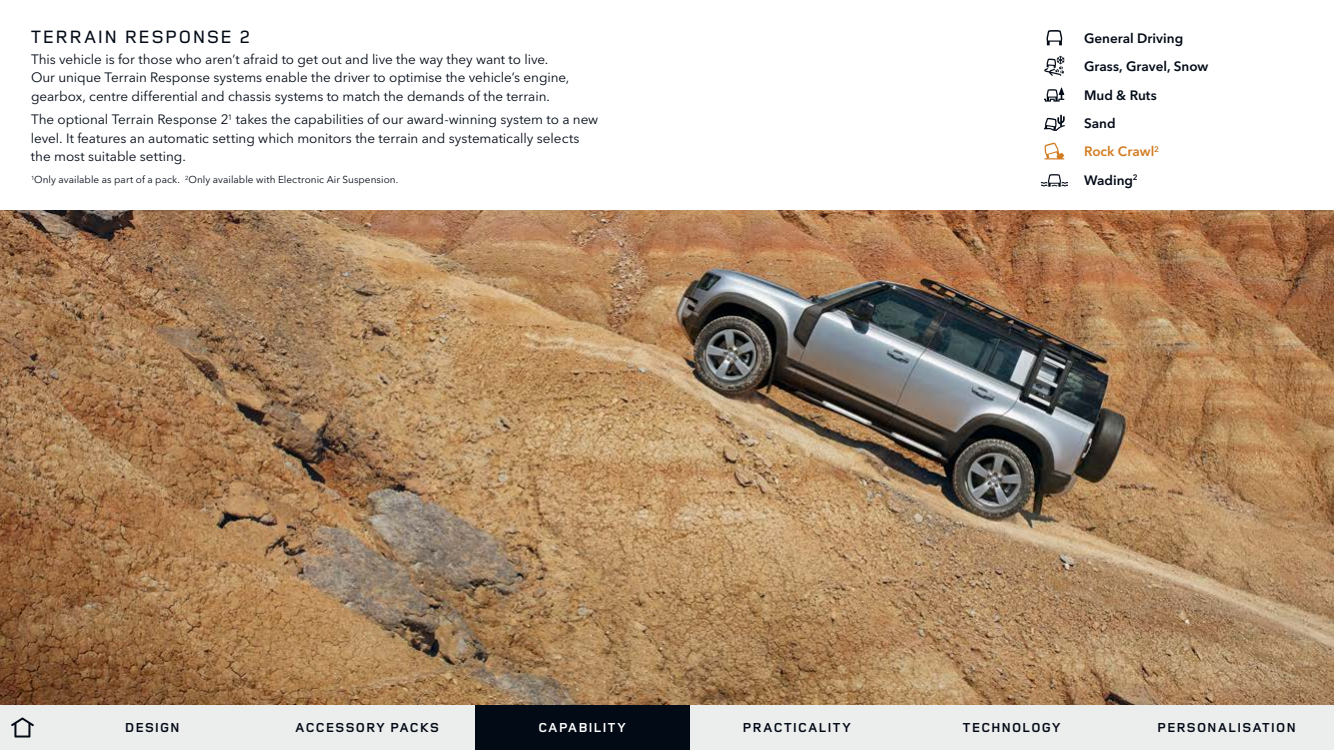
<style>
.page{position:relative;width:1334px;height:750px;background:#fff}
.page>*{position:absolute;margin:0;border:0;box-sizing:border-box;transform-origin:0 0}
.t1{font:500 18.5px "Land Rover Wide";color:#020a16}
.t2{font:13.5px/18.5px "Avenir Next W1 G";letter-spacing:-.005em;color:#020a16}
.t3{font:600 13.5px/28.3px "Avenir Next W1 G";color:#020a16}
.t4{font:700 13.5px "Land Rover Wide";color:#020a16}
.t5{font:700 13.5px "Land Rover Wide";letter-spacing:.015em;color:#fff}
.t6{font:10px "Avenir Next W1 G";letter-spacing:.005em;color:#020a16}
.s1{color:#d37b22}
</style>
<div class="page">
<img style="left:0;top:210px;width:1334px;height:495px">
<svg style="left:1047px;top:30px;width:15px;height:15px"></svg>
<svg style="left:1044px;top:56px;width:20px;height:20px"></svg>
<svg style="left:1044px;top:88px;width:20px;height:14px"></svg>
<svg style="left:1044px;top:115px;width:21px;height:16px"></svg>
<svg style="left:1045px;top:143px;width:19px;height:16px"></svg>
<svg style="left:1041px;top:174px;width:27px;height:13px"></svg>
<div style="left:0;top:705px;width:1334px;height:45px;background:#eceded"></div>
<svg style="left:11px;top:717px;width:23px;height:21px"></svg>
<div style="left:475px;top:705px;width:215px;height:45px;background:#020a16"></div>
<h1 class="t1" style="left:30px;top:24px;width:223px">TERRAIN RESPONSE 2</h1>
<p class="t2" style="left:31px;top:49px;width:540px">This vehicle is for those who aren’t afraid to get out and live the way they want to live.<br>Our unique Terrain Response systems enable the driver to optimise the vehicle’s engine, gearbox, centre differential and chassis systems to match the demands of the terrain.</p>
<p class="t2" style="left:31px;top:109px;width:569px">The optional Terrain Response 2<sup>1</sup> takes the capabilities of our award-winning system to a new level. It features an automatic setting which monitors the terrain and systematically selects the most suitable setting.</p>
<p class="t6" style="left:31px;top:172px;width:369px"><sup>1</sup>Only available as part of a pack. <sup>2</sup>Only available with Electronic Air Suspension.</p>
<p class="t3" style="left:1084px;top:23px;width:126px">General Driving<br>Grass, Gravel, Snow<br>Mud &amp; Ruts<br>Sand<br><span class="s1">Rock Crawl</span><sup>2<br></sup>Wading<sup>2</sup></p>
<p class="t4" style="left:125px;top:718px;width:57px">DESIGN</p>
<p class="t4" style="left:295px;top:718px;width:146px">ACCESSORY PACKS</p>
<p class="t5" style="left:538px;top:718px;width:90px">CAPABILITY</p>
<p class="t4" style="left:742px;top:718px;width:111px">PRACTICALITY</p>
<p class="t4" style="left:962px;top:718px;width:100px">TECHNOLOGY</p>
<p class="t4" style="left:1157px;top:718px;width:141px">PERSONALISATION</p>
</div>
